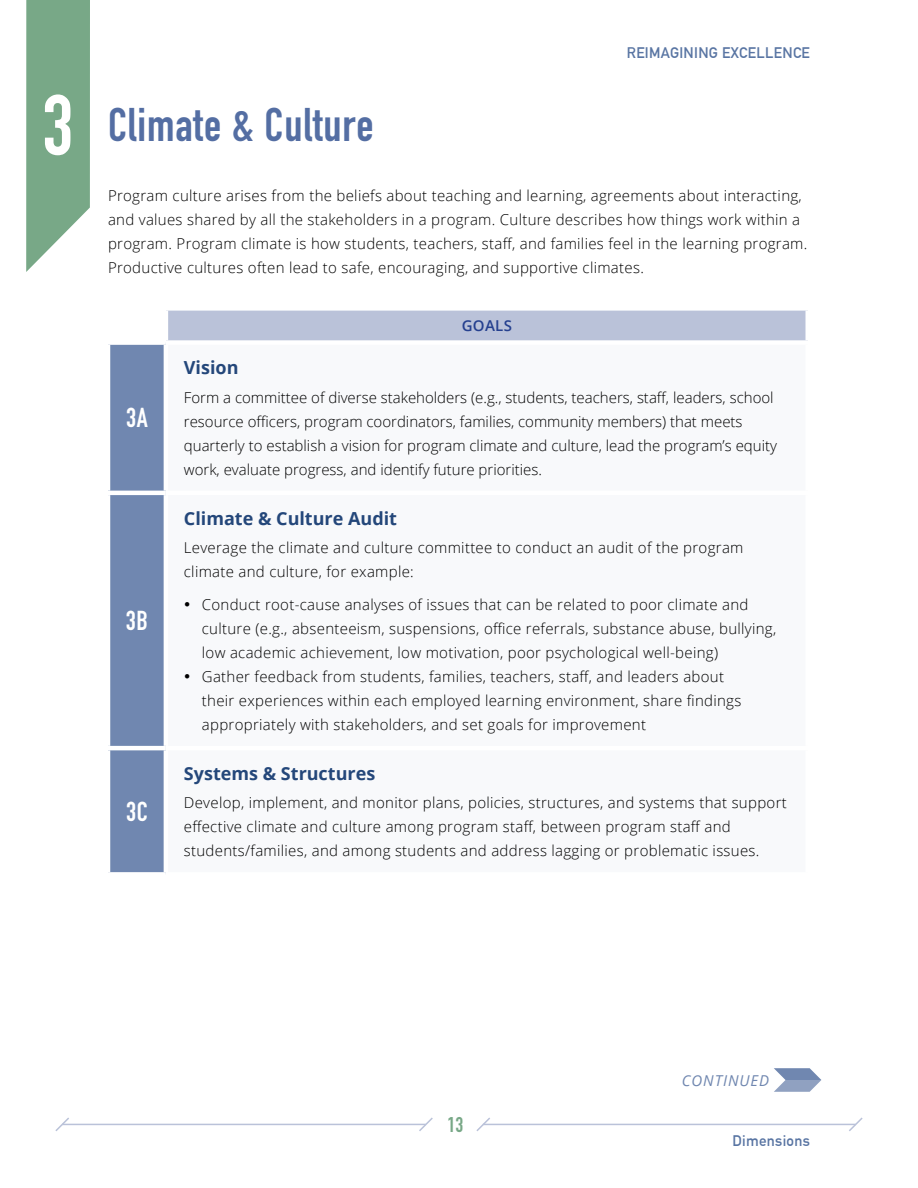
<style>
.page{position:relative;width:918px;height:1188px;background:#fff}
.page>*{position:absolute;margin:0;border:0;box-sizing:border-box;transform-origin:0 0}
.t1{font:700 84px "DIN Condensed";color:#fff}
.t2{font:700 46.5px "DIN Condensed";letter-spacing:.02em;color:#546ea3}
.t3{font:700 27px "DIN Condensed";color:#fff}
.t4{font:700 21px "DIN Condensed";color:#78a887}
.t5{font:700 18px "Open Sans";color:#24477a}
.t6{font:300 15px/24px "Open Sans";letter-spacing:.02em;color:#000}
.t7{font:300 15px/24px "Open Sans";color:#000}
.t8{font:700 15px "DIN Alternate";letter-spacing:.02em;color:#5975a3}
.t9{font:italic 15px "Open Sans";letter-spacing:.06em;color:#7087b0}
.t10{font:600 15px "Open Sans";letter-spacing:.02em;color:#25408f}
</style>
<div class="page">
<hr style="left:62px;top:1124px;width:364px;height:1px;background:#bac2d9">
<svg style="left:55px;top:1117px;width:16px;height:14px"></svg>
<svg style="left:847px;top:1117px;width:16px;height:14px"></svg>
<svg style="left:417px;top:1117px;width:16px;height:14px"></svg>
<svg style="left:476px;top:1117px;width:16px;height:14px"></svg>
<hr style="left:483px;top:1124px;width:373px;height:1px;background:#bac2d9">
<svg style="left:26px;top:0;width:64px;height:272px;background:#89b396"></svg>
<div style="left:166px;top:308px;width:642px;height:35px;background:#bac2d9"></div>
<div style="left:110px;top:345px;width:54px;height:527px;background:#7087b0"></div>
<div style="left:166px;top:306px;width:644px;height:5px;background:#fff"></div>
<hr style="left:164px;top:311px;width:4px;height:29px;background:#fff">
<hr style="left:806px;top:311px;width:4px;height:29px;background:#fff">
<div style="left:166px;top:340px;width:644px;height:5px;background:#fff"></div>
<hr style="left:106px;top:491px;width:60px;height:4px;background:#fff">
<hr style="left:106px;top:746px;width:60px;height:4px;background:#fff">
<svg style="left:774px;top:1068px;width:47px;height:24px"></svg>
<h1 class="t1" style="left:42px;top:69px;width:33px">3</h1>
<h2 class="t2" style="left:108px;top:94px;width:267px">Climate &amp; Culture</h2>
<p class="t8" style="left:627px;top:41px;width:185px">REIMAGINING EXCELLENCE</p>
<p class="t6" style="left:108px;top:183px;width:701px">Program culture arises from the beliefs about teaching and learning, agreements about interacting, and values shared by all the stakeholders in a program. Culture describes how things work within a program. Program climate is how students, teachers, staff, and families feel in the learning program.<br>Productive cultures often lead to safe, encouraging, and supportive climates.</p>
<h4 class="t3" style="left:126px;top:400px;width:23px">3A</h4>
<h4 class="t3" style="left:126px;top:602px;width:24px">3B</h4>
<h4 class="t3" style="left:126px;top:793px;width:23px">3C</h4>
<h3 class="t10" style="left:462px;top:316px;width:52px">GOALS</h3>
<h5 class="t5" style="left:184px;top:355px;width:56px">Vision</h5>
<p class="t7" style="left:184px;top:385px;width:595px">Form a committee of diverse stakeholders (e.g., students, teachers, staff, leaders, school resource officers, program coordinators, families, community members) that meets quarterly to establish a vision for program climate and culture, lead the program’s equity work, evaluate progress, and identify future priorities.</p>
<h5 class="t5" style="left:184px;top:505px;width:215px">Climate &amp; Culture Audit</h5>
<p class="t6" style="left:184px;top:535px;width:561px">Leverage the climate and culture committee to conduct an audit of the program climate and culture, for example:</p>
<p class="t6" style="left:202px;top:592px;width:576px;text-indent:-18px">• Conduct root-cause analyses of issues that can be related to poor climate and culture (e.g., absenteeism, suspensions, office referrals, substance abuse, bullying, low academic achievement, low motivation, poor psychological well-being)</p>
<p class="t6" style="left:202px;top:664px;width:541px;text-indent:-18px">• Gather feedback from students, families, teachers, staff, and leaders about their experiences within each employed learning environment, share findings appropriately with stakeholders, and set goals for improvement</p>
<h5 class="t5" style="left:184px;top:761px;width:193px">Systems &amp; Structures</h5>
<p class="t6" style="left:184px;top:791px;width:604px">Develop, implement, and monitor plans, policies, structures, and systems that support effective climate and culture among program staff, between program staff and students/families, and among students and address lagging or problematic issues.</p>
<h3 class="t4" style="left:447px;top:1110px;width:18px">13</h3>
<p class="t9" style="left:682px;top:1070px;width:89px">CONTINUED</p>
<p class="t8" style="left:732px;top:1130px;width:79px">Dimensions</p>
</div>
